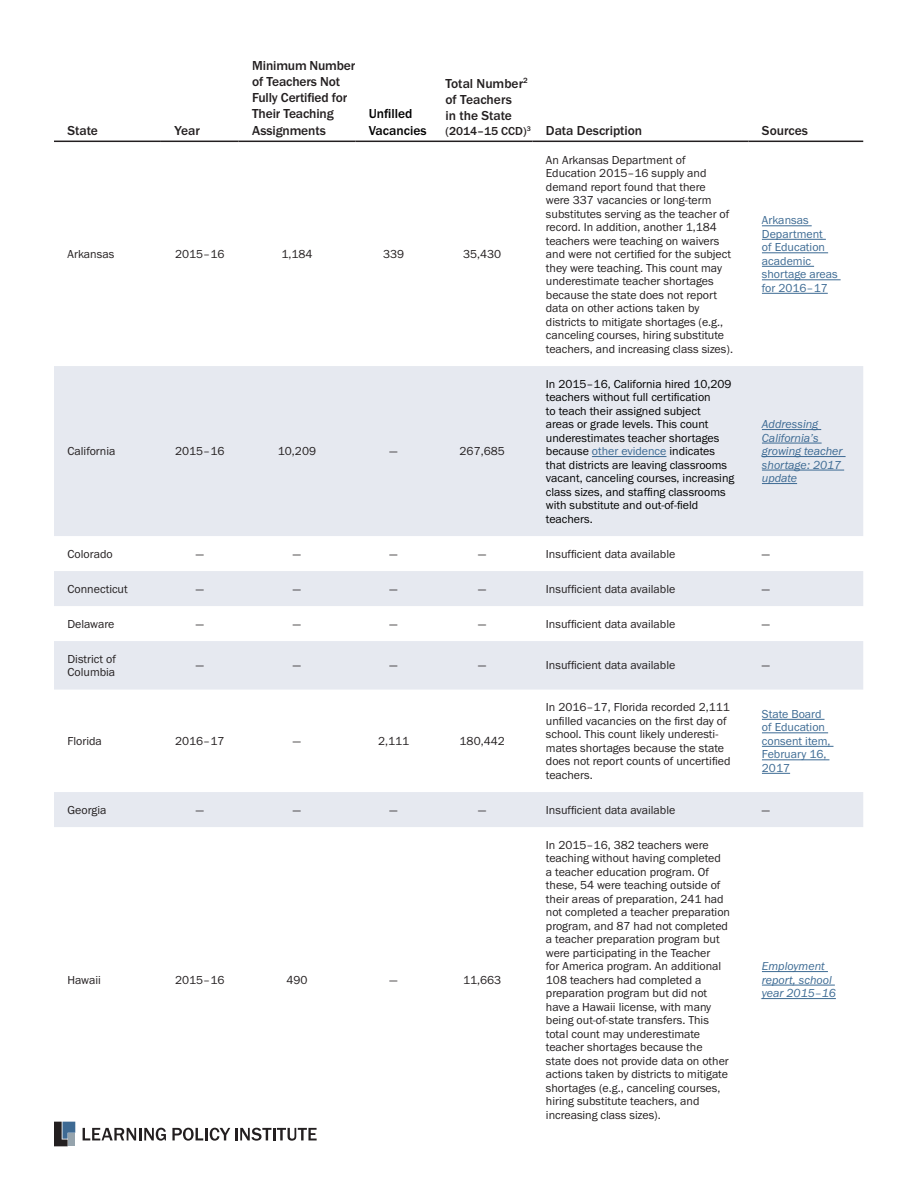
<style>
.page{position:relative;width:918px;height:1188px;background:#fff}
.page>*{position:absolute;margin:0;border:0;box-sizing:border-box;transform-origin:0 0}
.Table__Description{font:500 13.5px/16.2px "Franklin Gothic URW";letter-spacing:-.01em;color:#231f20}
.Table__Description-2{font:500 13.5px/16.2px "Franklin Gothic URW";color:#000}
.Table__Data_9_PT{font:12px/13.5px "Franklin Gothic URW Boo";color:#231f20}
.Table__Data_9_PT-2{font:12px/13.5px "Franklin Gothic URW Boo";color:#000}
.Table__Data_9_PT-3{font:12px/13.5px "Franklin Gothic URW Boo";color:#3c6a93}
.Table__Data_9_PT-4{font:12px/13.5px "Franklin Gothic URW Boo Ita";color:#3c6a93}
.Table__Description-3{font:500 12px "Franklin Gothic URW";color:#231f20}
.s1{color:#3c6a93}
</style>
<div class="page">
<svg style="left:83px;top:1128px;width:83px;height:13px"></svg>
<svg style="left:172px;top:1128px;width:145px;height:13px"></svg>
<svg style="left:54px;top:1122px;width:21px;height:24px"></svg>
<svg style="left:54px;top:366px;width:809px;height:461px;fill:#e6e9f0"></svg>
<hr style="left:54px;top:141px;width:107px;height:1px;background:#231f20">
<hr style="left:161px;top:141px;width:78px;height:1px;background:#231f20">
<hr style="left:239px;top:141px;width:116px;height:1px;background:#231f20">
<hr style="left:355px;top:141px;width:77px;height:1px;background:#231f20">
<hr style="left:432px;top:141px;width:100px;height:1px;background:#231f20">
<hr style="left:532px;top:141px;width:216px;height:1px;background:#231f20">
<hr style="left:748px;top:141px;width:115px;height:1px;background:#231f20">
<hr style="left:762px;top:225px;width:50px;height:1px;background:#3c6a93">
<hr style="left:762px;top:239px;width:64px;height:1px;background:#3c6a93">
<hr style="left:762px;top:252px;width:66px;height:1px;background:#3c6a93">
<hr style="left:762px;top:266px;width:52px;height:1px;background:#3c6a93">
<hr style="left:762px;top:279px;width:79px;height:1px;background:#3c6a93">
<hr style="left:762px;top:293px;width:66px;height:1px;background:#3c6a93">
<hr style="left:592px;top:456px;width:74px;height:1px;background:#3c6a93">
<hr style="left:762px;top:429px;width:59px;height:1px;background:#3c6a93">
<hr style="left:762px;top:443px;width:60px;height:1px;background:#3c6a93">
<hr style="left:762px;top:456px;width:84px;height:1px;background:#3c6a93">
<hr style="left:762px;top:470px;width:82px;height:1px;background:#3c6a93">
<hr style="left:762px;top:483px;width:35px;height:1px;background:#3c6a93">
<hr style="left:762px;top:719px;width:63px;height:1px;background:#3c6a93">
<hr style="left:762px;top:732px;width:66px;height:1px;background:#3c6a93">
<hr style="left:762px;top:746px;width:72px;height:1px;background:#3c6a93">
<hr style="left:762px;top:759px;width:67px;height:1px;background:#3c6a93">
<svg style="left:762px;top:773px;width:28px;height:1px"></svg>
<hr style="left:762px;top:971px;width:66px;height:1px;background:#3c6a93">
<hr style="left:762px;top:985px;width:73px;height:1px;background:#3c6a93">
<hr style="left:762px;top:998px;width:74px;height:1px;background:#3c6a93">
<p class="Table__Description" style="left:68px;top:122px;width:32px">State</p>
<p class="Table__Description" style="left:174px;top:122px;width:27px">Year</p>
<p class="Table__Description" style="left:252px;top:57px;width:105px">Minimum Number of Teachers Not<br>Fully Certified for<br>Their Teaching<br>Assignments</p>
<p class="Table__Description-2" style="left:369px;top:106px;width:59px">Unfilled<br>Vacancies</p>
<p class="Table__Description" style="left:446px;top:75px;width:84px">Total Number<sup>2 </sup>of Teachers<br>in the State</p>
<p class="Table__Description-3" style="left:446px;top:123px;width:87px">(2014–15 CCD)<sup>3</sup></p>
<p class="Table__Description" style="left:546px;top:122px;width:98px">Data Description</p>
<p class="Table__Description" style="left:762px;top:122px;width:48px">Sources</p>
<p class="Table__Data_9_PT" style="left:68px;top:247px;width:48px">Arkansas</p>
<p class="Table__Data_9_PT" style="left:175px;top:247px;width:51px">2015–16</p>
<p class="Table__Data_9_PT" style="left:281px;top:247px;width:33px">1,184</p>
<p class="Table__Data_9_PT" style="left:383px;top:247px;width:23px">339</p>
<p class="Table__Data_9_PT" style="left:463px;top:247px;width:40px">35,430</p>
<p class="Table__Data_9_PT" style="left:68px;top:444px;width:49px">California</p>
<p class="Table__Data_9_PT" style="left:175px;top:444px;width:51px">2015–16</p>
<p class="Table__Data_9_PT" style="left:278px;top:444px;width:40px">10,209</p>
<p class="Table__Data_9_PT" style="left:390px;top:444px;width:10px">—</p>
<p class="Table__Data_9_PT" style="left:460px;top:444px;width:47px">267,685</p>
<p class="Table__Data_9_PT" style="left:546px;top:153px;width:189px">An Arkansas Department of Education 2015–16 supply and demand report found that there<br>were 337 vacancies or long-term substitutes serving as the teacher of record. In addition, another 1,184 teachers were teaching on waivers and were not certified for the subject they were teaching. This count may underestimate teacher shortages because the state does not report data on other actions taken by districts to mitigate shortages (e.g., canceling courses, hiring substitute teachers, and increasing class sizes).</p>
<p class="Table__Data_9_PT-2" style="left:546px;top:377px;width:190px">In 2015–16, California hired 10,209 teachers without full certification<br>to teach their assigned subject<br>areas or grade levels. This count underestimates teacher shortages because <span class="s1">other evidence</span> indicates that districts are leaving classrooms vacant, canceling courses, increasing class sizes, and staffing classrooms with substitute and out-of-field teachers.</p>
<p class="Table__Data_9_PT-3" style="left:762px;top:213px;width:77px">Arkansas<br>Department<br>of Education academic shortage areas for 2016–17</p>
<p class="Table__Data_9_PT-4" style="left:762px;top:417px;width:82px">Addressing<br>California’s growing teacher shortage: 2017 update</p>
<p class="Table__Data_9_PT" style="left:68px;top:547px;width:47px">Colorado</p>
<p class="Table__Data_9_PT" style="left:196px;top:547px;width:10px">—</p>
<p class="Table__Data_9_PT" style="left:293px;top:547px;width:10px">—</p>
<p class="Table__Data_9_PT" style="left:390px;top:547px;width:10px">—</p>
<p class="Table__Data_9_PT" style="left:478px;top:547px;width:10px">—</p>
<p class="Table__Data_9_PT" style="left:546px;top:547px;width:131px">Insufficient data available</p>
<p class="Table__Data_9_PT" style="left:762px;top:547px;width:10px">—</p>
<p class="Table__Data_9_PT" style="left:68px;top:582px;width:62px">Connecticut</p>
<p class="Table__Data_9_PT" style="left:196px;top:582px;width:10px">—</p>
<p class="Table__Data_9_PT" style="left:293px;top:582px;width:10px">—</p>
<p class="Table__Data_9_PT" style="left:390px;top:582px;width:10px">—</p>
<p class="Table__Data_9_PT" style="left:478px;top:582px;width:10px">—</p>
<p class="Table__Data_9_PT" style="left:546px;top:582px;width:131px">Insufficient data available</p>
<p class="Table__Data_9_PT" style="left:762px;top:582px;width:10px">—</p>
<p class="Table__Data_9_PT" style="left:68px;top:617px;width:48px">Delaware</p>
<p class="Table__Data_9_PT" style="left:196px;top:617px;width:10px">—</p>
<p class="Table__Data_9_PT" style="left:293px;top:617px;width:10px">—</p>
<p class="Table__Data_9_PT" style="left:390px;top:617px;width:10px">—</p>
<p class="Table__Data_9_PT" style="left:478px;top:617px;width:10px">—</p>
<p class="Table__Data_9_PT" style="left:546px;top:617px;width:131px">Insufficient data available</p>
<p class="Table__Data_9_PT" style="left:762px;top:617px;width:10px">—</p>
<p class="Table__Data_9_PT" style="left:68px;top:652px;width:50px">District of<br>Columbia</p>
<p class="Table__Data_9_PT" style="left:196px;top:658px;width:10px">—</p>
<p class="Table__Data_9_PT" style="left:293px;top:658px;width:10px">—</p>
<p class="Table__Data_9_PT" style="left:390px;top:658px;width:10px">—</p>
<p class="Table__Data_9_PT" style="left:478px;top:658px;width:10px">—</p>
<p class="Table__Data_9_PT" style="left:546px;top:658px;width:131px">Insufficient data available</p>
<p class="Table__Data_9_PT" style="left:762px;top:658px;width:10px">—</p>
<p class="Table__Data_9_PT" style="left:68px;top:734px;width:36px">Florida</p>
<p class="Table__Data_9_PT" style="left:175px;top:734px;width:51px">2016–17</p>
<p class="Table__Data_9_PT" style="left:293px;top:734px;width:10px">—</p>
<p class="Table__Data_9_PT" style="left:378px;top:734px;width:33px">2,111</p>
<p class="Table__Data_9_PT" style="left:460px;top:734px;width:47px">180,442</p>
<p class="Table__Data_9_PT" style="left:546px;top:700px;width:186px">In 2016–17, Florida recorded 2,111 unfilled vacancies on the first day of school. This count likely underesti&shy;mates shortages because the state does not report counts of uncertified teachers.</p>
<p class="Table__Data_9_PT-3" style="left:762px;top:707px;width:70px">State Board of Education consent item,<br>February 16,<br>2017</p>
<p class="Table__Data_9_PT" style="left:68px;top:803px;width:41px">Georgia</p>
<p class="Table__Data_9_PT" style="left:196px;top:803px;width:10px">—</p>
<p class="Table__Data_9_PT" style="left:293px;top:803px;width:10px">—</p>
<p class="Table__Data_9_PT" style="left:390px;top:803px;width:10px">—</p>
<p class="Table__Data_9_PT" style="left:478px;top:803px;width:10px">—</p>
<p class="Table__Data_9_PT" style="left:546px;top:803px;width:131px">Insufficient data available</p>
<p class="Table__Data_9_PT" style="left:762px;top:803px;width:10px">—</p>
<p class="Table__Data_9_PT" style="left:68px;top:973px;width:35px">Hawaii</p>
<p class="Table__Data_9_PT" style="left:175px;top:973px;width:51px">2015–16</p>
<p class="Table__Data_9_PT" style="left:286px;top:973px;width:23px">490</p>
<p class="Table__Data_9_PT" style="left:390px;top:973px;width:10px">—</p>
<p class="Table__Data_9_PT" style="left:463px;top:973px;width:40px">11,663</p>
<p class="Table__Data_9_PT" style="left:546px;top:838px;width:186px">In 2015–16, 382 teachers were teaching without having completed a teacher education program. Of these, 54 were teaching outside of their areas of preparation, 241 had not completed a teacher preparation program, and 87 had not completed a teacher preparation program but were participating in the Teacher<br>for America program. An additional 108 teachers had completed a preparation program but did not have a Hawaii license, with many being out-of-state transfers. This total count may underestimate teacher shortages because the state does not provide data on other actions taken by districts to mitigate shortages (e.g., canceling courses, hiring substitute teachers, and increasing class sizes).</p>
<p class="Table__Data_9_PT-4" style="left:762px;top:959px;width:75px">Employment report, school year 2015–16</p>
</div>
